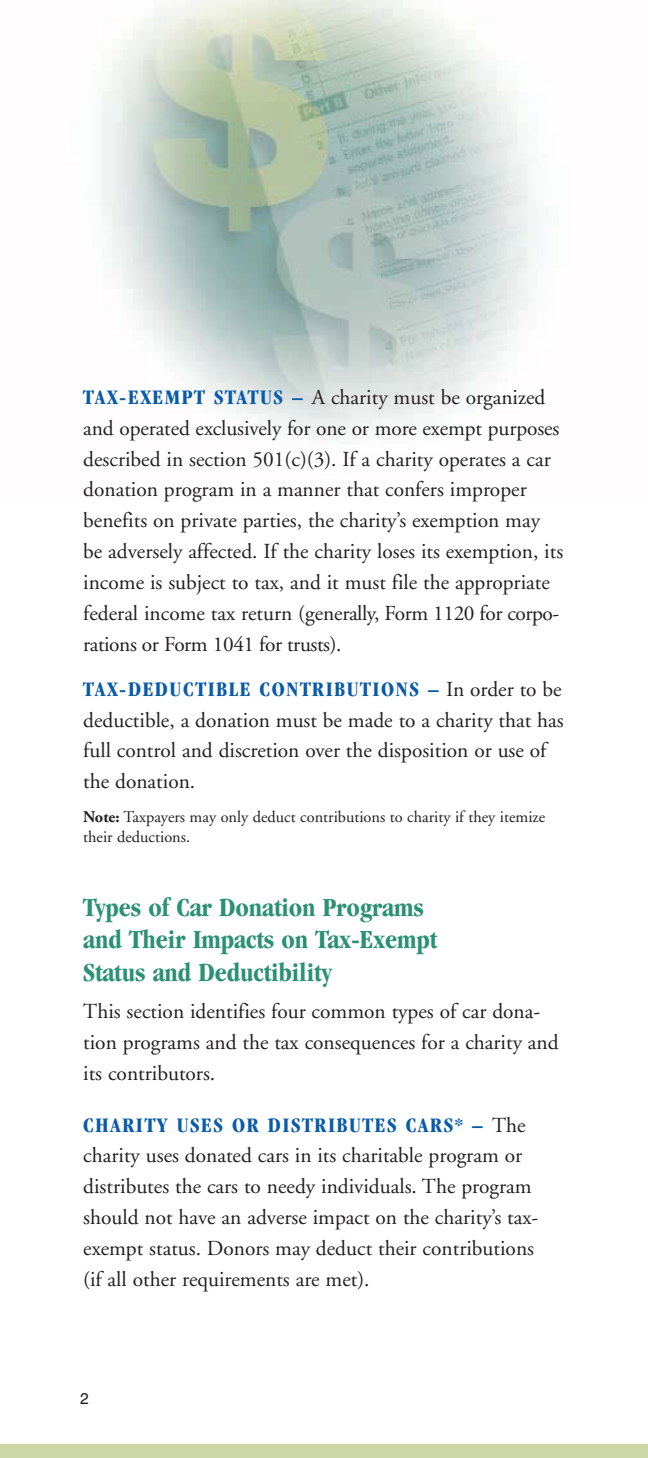
<style>
.page{position:relative;width:648px;height:1458px;background:#fff}
.page>*{position:absolute;margin:0;border:0;box-sizing:border-box;transform-origin:0 0}
.t1{font:700 condensed 27px/32.6px "Garamond";letter-spacing:-.005em;color:#2a9173}
.t2{font:21.38px/31.1px "Adobe Garamond";color:#231f20}
.t3{font:700 condensed 21.38px "Garamond";letter-spacing:.075em;color:#085baa}
.t4{font:16.2px/20.2px "Adobe Garamond";color:#231f20}
.t5{font:15.75px "Swiss 721 BT";color:#231f20}
.s1{font-family:"Garamond";font-weight:700;font-stretch:condensed;color:#085baa}
.s2{font-family:"Adobe Garamond";font-weight:400;font-stretch:normal;color:#231f20}
.s3{font-weight:700}
</style>
<div class="page">
<img style="left:101px;top:0;width:442px;height:444px">
<div style="left:0;top:1444px;width:648px;height:14px;background:#cdd7a5"></div>
<p class="t2" style="left:83px;top:383px;width:482px"><span class="s1">TAX-EXEMPT STATUS –</span> A charity must be organized and operated exclusively for one or more exempt purposes described in section 501(c)(3). If a charity operates a car donation program in a manner that confers improper benefits on private parties, the charity’s exemption may be adversely affected. If the charity loses its exemption, its income is subject to tax, and it must file the appropriate federal income tax return (generally, Form 1120 for corpo&shy;rations or Form 1041 for trusts).</p>
<p class="t3" style="left:83px;top:681px;width:480px">TAX-DEDUCTIBLE CONTRIBUTIONS – <span class="s2">In order to be</span></p>
<p class="t2" style="left:83px;top:706px;width:482px">deductible, a donation must be made to a charity that has full control and discretion over the disposition or use of the donation.</p>
<p class="t4" style="left:83px;top:808px;width:463px"><span class="s3">Note:</span> Taxpayers may only deduct contributions to charity if they itemize their deductions.</p>
<p class="t1" style="left:83px;top:893px;width:355px">Types of Car Donation Programs and Their Impacts on Tax-Exempt<br>Status and Deductibility</p>
<p class="t2" style="left:83px;top:998px;width:477px">This section identifies four common types of car dona&shy;tion programs and the tax consequences for a charity and its contributors.</p>
<p class="t3" style="left:83px;top:1117px;width:444px">CHARITY USES OR DISTRIBUTES CARS* – <span class="s2">The</span></p>
<p class="t2" style="left:83px;top:1142px;width:457px">charity uses donated cars in its charitable program or distributes the cars to needy individuals. The program should not have an adverse impact on the charity’s tax&shy;exempt status. Donors may deduct their contributions (if all other requirements are met).</p>
<p class="t5" style="left:80px;top:1392px;width:10px">2</p>
</div>
